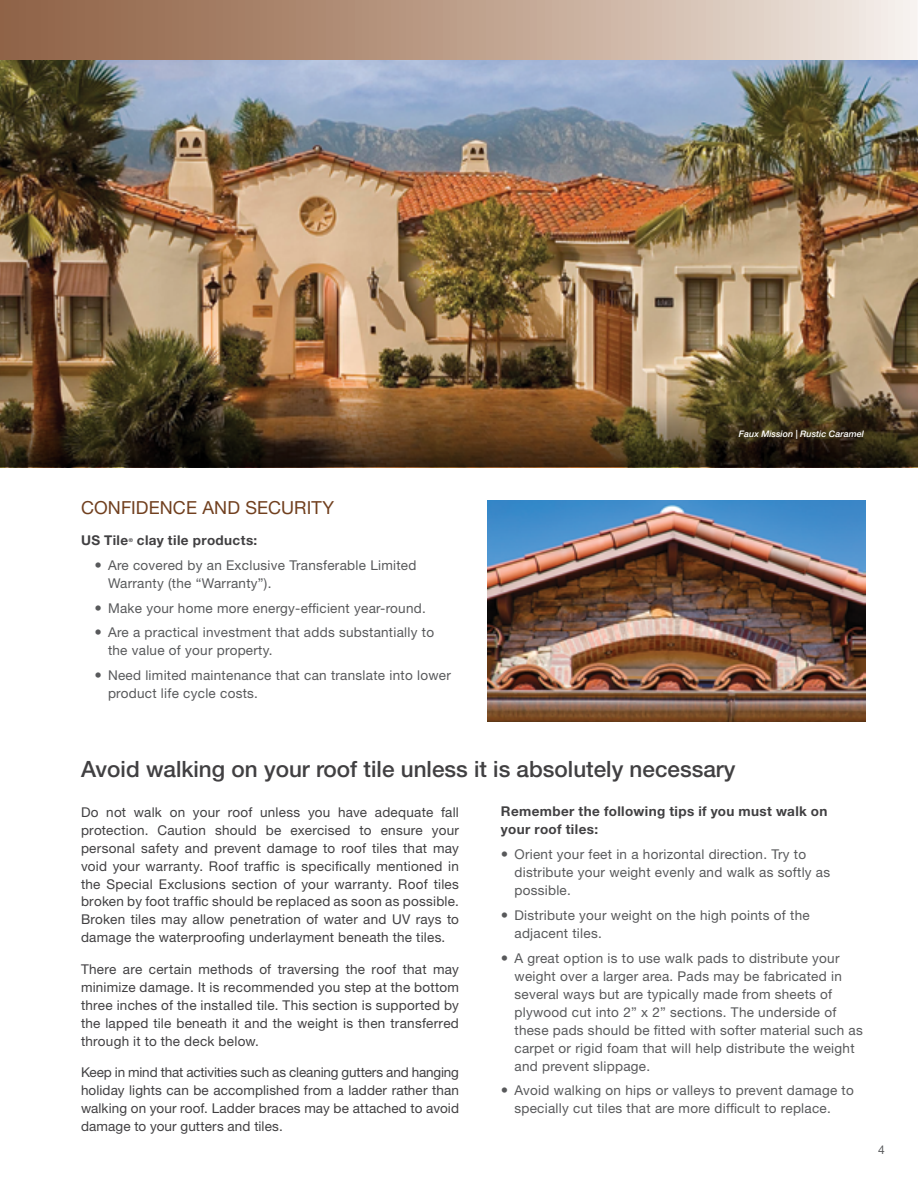
<style>
.page{position:relative;width:918px;height:1188px;background:#fff}
.page>*{position:absolute;margin:0;border:0;box-sizing:border-box;transform-origin:0 0}
.t1{font:500 22.5px "Helvetica Neue LT Std";color:#414042}
.t2{font:18px "Helvetica Neue LT Std";letter-spacing:.005em;color:#71401f}
.t3{font:13.5px/18px "Helvetica Neue LT Std";letter-spacing:.015em;color:#414042;text-align:justify}
.t4{font:13.5px/18px "Helvetica Neue LT Std";letter-spacing:.02em;color:#58595b}
.t5{font:700 13.5px/18px "Helvetica Neue LT Std";letter-spacing:.03em;color:#414042}
.t6{font:12px "Helvetica Neue LT Std";color:#58595b}
.t7{font:italic 500 9px "Helvetica Neue LT Pro";color:#fff}
.t8{font:700 5.25px "Helvetica Neue LT Std";color:#414042}
</style>
<div class="page">
<div style="left:0;top:0;width:918px;height:60px;background:linear-gradient(to right,#8c5b3c,#f3eae3)"></div>
<img style="left:488px;top:501px;width:378px;height:220px">
<img style="left:0;top:60px;width:918px;height:337px">
<svg style="left:0;top:397px;width:918px;height:70px;background:#4d381e"></svg>
<p class="t7" style="left:739px;top:429px;width:127px">Faux Mission | Rustic Caramel</p>
<h2 class="t2" style="left:81px;top:497px;width:255px">CONFIDENCE AND SECURITY</h2>
<p class="t5" style="left:81px;top:531px;width:49px">US Tile</p>
<p class="t8" style="left:129px;top:537px;width:6px">®</p>
<p class="t5" style="left:137px;top:531px;width:122px">clay tile products:</p>
<p class="t4" style="left:108px;top:556px;width:310px">Are covered by an Exclusive Transferable Limited<br>Warranty (the “Warranty”).</p>
<p class="t4" style="left:108px;top:595px;width:328px;line-height:24.8px">Make your home more energy-efficient year-round.<br>Are a practical investment that adds substantially to</p>
<p class="t4" style="left:108px;top:638px;width:344px;line-height:24.8px">the value of your property.<br>Need limited maintenance that can translate into lower</p>
<p class="t4" style="left:108px;top:684px;width:151px">product life cycle costs.</p>
<h1 class="t1" style="left:81px;top:755px;width:656px">Avoid walking on your roof tile unless it is absolutely necessary</h1>
<p class="t3" style="left:81px;top:803px;width:380px">Do not walk on your roof unless you have adequate fall protection. Caution should be exercised to ensure your personal safety and prevent damage to roof tiles that may void your warranty. Roof traffic is specifically mentioned in the Special Exclusions section of your warranty. Roof tiles broken by foot traffic should be replaced as soon as possible.<br>Broken tiles may allow penetration of water and UV rays to damage the waterproofing underlayment beneath the tiles.</p>
<p class="t3" style="left:81px;top:960px;width:380px">There are certain methods of traversing the roof that may minimize damage. It is recommended you step at the bottom three inches of the installed tile. This section is supported by the lapped tile beneath it and the weight is then transferred through it to the deck below.</p>
<p class="t3" style="left:81px;top:1063px;width:380px">Keep in mind that activities such as cleaning gutters and hanging holiday lights can be accomplished from a ladder rather than walking on your roof. Ladder braces may be attached to avoid damage to your gutters and tiles.</p>
<p class="t5" style="left:501px;top:802px;width:328px">Remember the following tips if you must walk on your roof tiles:</p>
<p class="t4" style="left:514px;top:845px;width:317px">Orient your feet in a horizontal direction. Try to distribute your weight evenly and walk as softly as possible.</p>
<p class="t4" style="left:514px;top:906px;width:297px">Distribute your weight on the high points of the adjacent tiles.</p>
<p class="t4" style="left:514px;top:949px;width:350px">A great option is to use walk pads to distribute your weight over a larger area. Pads may be fabricated in several ways but are typically made from sheets of plywood cut into 2” x 2” sections. The underside of these pads should be fitted with softer material such as carpet or rigid foam that will help distribute the weight and prevent slippage.</p>
<p class="t4" style="left:514px;top:1081px;width:341px">Avoid walking on hips or valleys to prevent damage to specially cut tiles that are more difficult to replace.</p>
<p class="t6" style="left:878px;top:1143px;width:8px">4</p>
</div>
